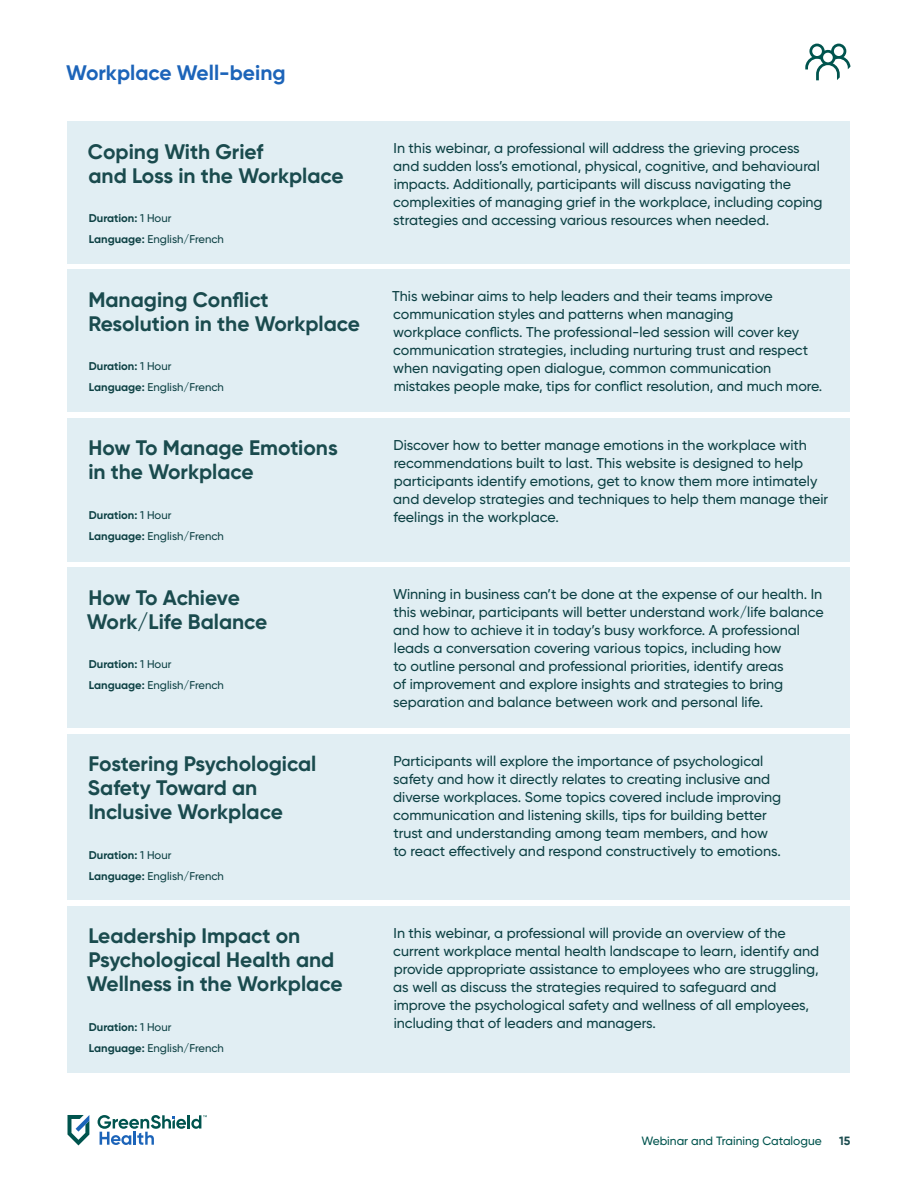
<style>
.page{position:relative;width:918px;height:1188px;background:#fff}
.page>*{position:absolute;margin:0;border:0;box-sizing:border-box;transform-origin:0 0}
.t1{font:700 21px/24px "Gilroy";color:#1a4b4e}
.t2{font:700 21px "Gilroy";color:#1c64b9}
.t3{font:500 14.25px/18px "Gilroy";color:#0d4144}
.t4{font:500 12px "Gilroy";color:#00544e}
.t5{font:700 12px "Gilroy";color:#1a4b4e}
.t6{font:500 11.25px/21px "Gilroy";color:#0d4144}
.s1{font-weight:700}
</style>
<div class="page">
<svg style="left:68px;top:1115px;width:21px;height:30px"></svg>
<svg style="left:98px;top:1115px;width:109px;height:30px"></svg>
<div style="left:68px;top:122px;width:782px;height:142px;background:#e1eef3"></div>
<div style="left:68px;top:270px;width:782px;height:142px;background:#e1eef3"></div>
<div style="left:68px;top:418px;width:782px;height:143px;background:#e1eef3"></div>
<div style="left:68px;top:567px;width:782px;height:161px;background:#e1eef3"></div>
<div style="left:68px;top:734px;width:782px;height:166px;background:#e1eef3"></div>
<div style="left:68px;top:906px;width:782px;height:167px;background:#e1eef3"></div>
<svg style="left:805px;top:44px;width:45px;height:36px"></svg>
<h1 class="t2" style="left:66px;top:60px;width:221px">Workplace Well-being</h1>
<h1 class="t1" style="left:88px;top:139px;width:257px">Coping With Grief<br>and Loss in the Workplace</h1>
<p class="t6" style="left:89px;top:208px;width:137px"><span class="s1">Duration:</span> 1 Hour<br><span class="s1">Language:</span> English/French</p>
<h1 class="t1" style="left:88px;top:287px;width:273px">Managing Conflict<br>Resolution in the Workplace</h1>
<p class="t6" style="left:89px;top:356px;width:137px"><span class="s1">Duration:</span> 1 Hour<br><span class="s1">Language:</span> English/French</p>
<h1 class="t1" style="left:88px;top:436px;width:251px">How To Manage Emotions in the Workplace</h1>
<p class="t6" style="left:89px;top:504px;width:137px"><span class="s1">Duration:</span> 1 Hour<br><span class="s1">Language:</span> English/French</p>
<h1 class="t1" style="left:87px;top:585px;width:182px">How To Achieve<br>Work/Life Balance</h1>
<p class="t6" style="left:89px;top:654px;width:137px"><span class="s1">Duration:</span> 1 Hour<br><span class="s1">Language:</span> English/French</p>
<h1 class="t1" style="left:88px;top:752px;width:230px">Fostering Psychological<br>Safety Toward an<br>Inclusive Workplace</h1>
<p class="t6" style="left:89px;top:845px;width:137px"><span class="s1">Duration:</span> 1 Hour<br><span class="s1">Language:</span> English/French</p>
<h1 class="t1" style="left:87px;top:924px;width:257px">Leadership Impact on<br>Psychological Health and<br>Wellness in the Workplace</h1>
<p class="t6" style="left:89px;top:1017px;width:137px"><span class="s1">Duration:</span> 1 Hour<br><span class="s1">Language:</span> English/French</p>
<p class="t3" style="left:393px;top:139px;width:431px">In this webinar, a professional will address the grieving process and sudden loss’s emotional, physical, cognitive, and behavioural impacts. Additionally, participants will discuss navigating the complexities of managing grief in the workplace, including coping strategies and accessing various resources when needed.</p>
<p class="t3" style="left:392px;top:287px;width:432px">This webinar aims to help leaders and their teams improve communication styles and patterns when managing<br>workplace conflicts. The professional-led session will cover key communication strategies, including nurturing trust and respect when navigating open dialogue, common communication mistakes people make, tips for conflict resolution, and much more.</p>
<p class="t3" style="left:393px;top:436px;width:437px">Discover how to better manage emotions in the workplace with recommendations built to last. This website is designed to help participants identify emotions, get to know them more intimately and develop strategies and techniques to help them manage their feelings in the workplace.</p>
<p class="t3" style="left:393px;top:585px;width:432px">Winning in business can’t be done at the expense of our health. In this webinar, participants will better understand work/life balance and how to achieve it in today’s busy workforce. A professional leads a conversation covering various topics, including how<br>to outline personal and professional priorities, identify areas<br>of improvement and explore insights and strategies to bring separation and balance between work and personal life.</p>
<p class="t3" style="left:393px;top:752px;width:390px">Participants will explore the importance of psychological safety and how it directly relates to creating inclusive and diverse workplaces. Some topics covered include improving communication and listening skills, tips for building better trust and understanding among team members, and how to react effectively and respond constructively to emotions.</p>
<p class="t3" style="left:393px;top:924px;width:427px">In this webinar, a professional will provide an overview of the current workplace mental health landscape to learn, identify and provide appropriate assistance to employees who are struggling, as well as discuss the strategies required to safeguard and improve the psychological safety and wellness of all employees, including that of leaders and managers.</p>
<p class="t4" style="left:641px;top:1133px;width:182px">Webinar and Training Catalogue</p>
<p class="t5" style="left:839px;top:1133px;width:13px">15</p>
</div>
